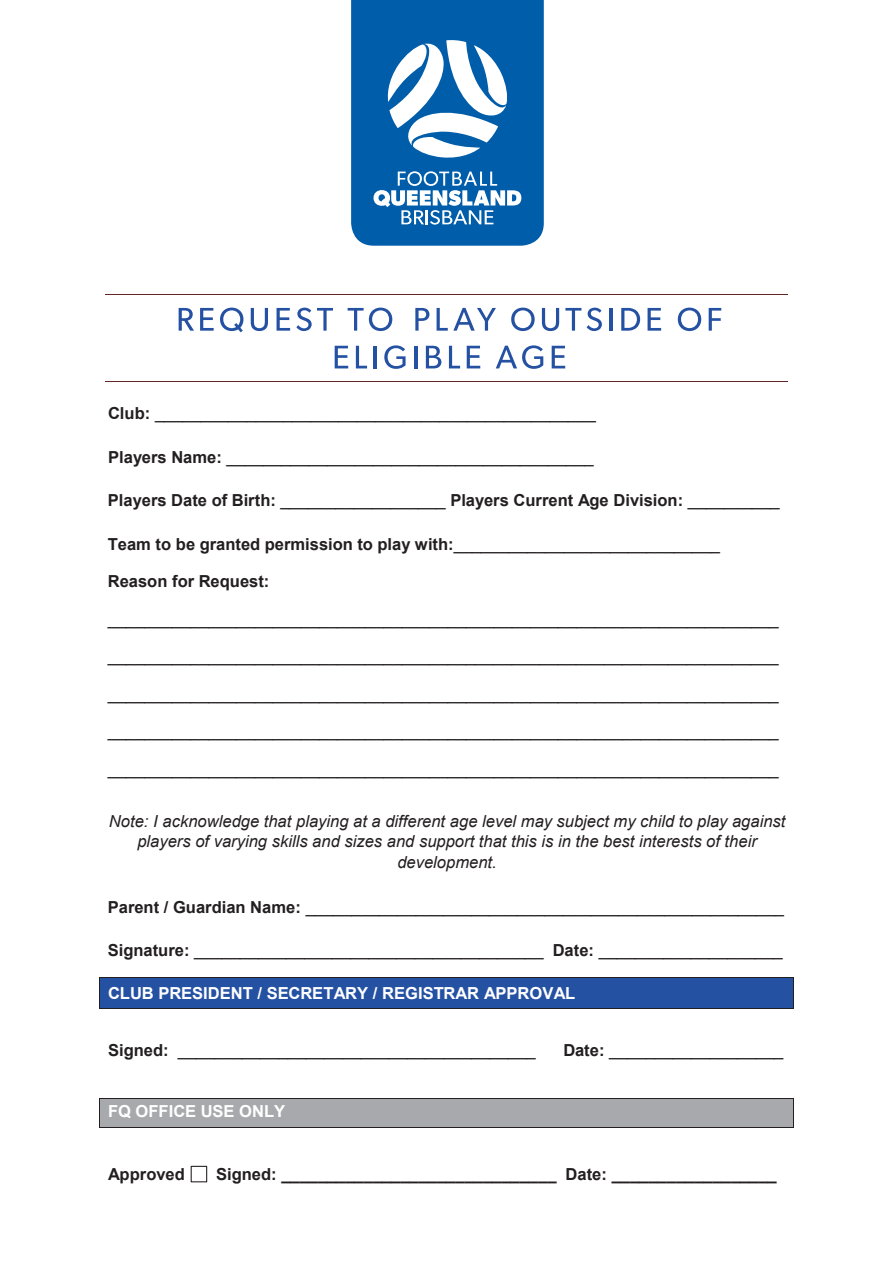
<style>
.page{position:relative;width:893px;height:1263px;background:#fff}
.page>*{position:absolute;margin:0;border:0;box-sizing:border-box;transform-origin:0 0}
.t1{font:16.5px "Arial";color:#231f20}
.t2{font:700 16.5px "Arial";color:#231f20}
.t3{font:italic 16.5px/20.1px "Arial";color:#231f20;text-align:center}
.t4{font:700 16.5px "Arial";letter-spacing:-.005em;color:#fff}
.s1{font-weight:700}
.s2{font-weight:400}
</style>
<div class="page">
<svg style="left:179px;top:308px;width:15px;height:23px"></svg>
<svg style="left:200px;top:308px;width:14px;height:23px"></svg>
<svg style="left:220px;top:308px;width:23px;height:24px"></svg>
<svg style="left:251px;top:308px;width:17px;height:23px"></svg>
<svg style="left:277px;top:308px;width:13px;height:23px"></svg>
<svg style="left:296px;top:308px;width:37px;height:23px"></svg>
<svg style="left:348px;top:308px;width:44px;height:23px"></svg>
<svg style="left:415px;top:308px;width:14px;height:23px"></svg>
<svg style="left:437px;top:308px;width:59px;height:23px"></svg>
<svg style="left:511px;top:308px;width:24px;height:23px"></svg>
<svg style="left:542px;top:308px;width:17px;height:23px"></svg>
<svg style="left:565px;top:308px;width:16px;height:23px"></svg>
<svg style="left:587px;top:308px;width:15px;height:23px"></svg>
<hr style="left:609px;top:308px;width:4px;height:23px;background:#2551a3">
<svg style="left:621px;top:308px;width:19px;height:23px"></svg>
<svg style="left:648px;top:308px;width:13px;height:23px"></svg>
<svg style="left:678px;top:308px;width:23px;height:23px"></svg>
<svg style="left:709px;top:308px;width:12px;height:23px"></svg>
<svg style="left:106px;top:294px;width:682px;height:1px"></svg>
<svg style="left:335px;top:346px;width:13px;height:22px"></svg>
<svg style="left:356px;top:346px;width:11px;height:22px"></svg>
<hr style="left:374px;top:346px;width:3px;height:22px;background:#2551a3">
<svg style="left:384px;top:345px;width:22px;height:24px"></svg>
<hr style="left:414px;top:346px;width:3px;height:22px;background:#2551a3">
<svg style="left:426px;top:346px;width:15px;height:22px"></svg>
<svg style="left:449px;top:346px;width:11px;height:22px"></svg>
<svg style="left:467px;top:346px;width:13px;height:22px"></svg>
<svg style="left:496px;top:345px;width:47px;height:24px"></svg>
<svg style="left:552px;top:346px;width:13px;height:22px"></svg>
<svg style="left:106px;top:381px;width:682px;height:1px"></svg>
<div style="left:100px;top:978px;width:693px;height:6px;background:#2551a3"></div>
<div style="left:100px;top:984px;width:8px;height:19px;background:#2551a3"></div>
<div style="left:785px;top:984px;width:8px;height:19px;background:#2551a3"></div>
<div style="left:100px;top:1003px;width:693px;height:5px;background:#2551a3"></div>
<div style="left:108px;top:984px;width:677px;height:19px;background:#2551a3"></div>
<hr style="left:100px;top:977px;width:693px;height:1px;background:#231f20">
<hr style="left:100px;top:978px;width:1px;height:30px;background:#231f20">
<hr style="left:100px;top:1008px;width:693px;height:1px;background:#231f20">
<hr style="left:793px;top:978px;width:1px;height:30px;background:#231f20">
<hr style="left:100px;top:1099px;width:693px;height:3px;background:#a7a9ac">
<div style="left:100px;top:1102px;width:8px;height:22px;background:#a7a9ac"></div>
<div style="left:785px;top:1102px;width:8px;height:22px;background:#a7a9ac"></div>
<hr style="left:100px;top:1124px;width:693px;height:3px;background:#a7a9ac">
<div style="left:108px;top:1102px;width:677px;height:22px;background:#a7a9ac"></div>
<hr style="left:100px;top:1098px;width:693px;height:1px;background:#231f20">
<hr style="left:100px;top:1127px;width:693px;height:1px;background:#231f20">
<svg style="left:793px;top:1098px;width:1px;height:30px"></svg>
<div style="left:191px;top:1166px;width:16px;height:16px;border:1px solid #231f20"></div>
<div style="left:351px;top:0;width:193px;height:246px;background:#005daa"></div>
<svg style="left:374px;top:171px;width:147px;height:54px"></svg>
<svg style="left:387px;top:40px;width:121px;height:119px"></svg>
<p class="t1" style="left:108px;top:402px;width:489px"><span class="s1">Club:</span> ________________________________________________</p>
<p class="t1" style="left:108px;top:446px;width:487px"><span class="s1">Players Name:</span> ________________________________________</p>
<p class="t2" style="left:108px;top:489px;width:673px">Players Date of Birth: <span class="s2">__________________</span> Players Current Age Division: <span class="s2">__________</span></p>
<p class="t2" style="left:108px;top:533px;width:614px">Team to be granted permission to play with:<span class="s2">_____________________________</span></p>
<p class="t2" style="left:108px;top:570px;width:163px">Reason for Request:</p>
<p class="t1" style="left:108px;top:608px;width:672px">_________________________________________________________________________</p>
<p class="t1" style="left:108px;top:645px;width:672px">_________________________________________________________________________</p>
<p class="t1" style="left:108px;top:683px;width:672px">_________________________________________________________________________</p>
<p class="t1" style="left:108px;top:720px;width:672px">_________________________________________________________________________</p>
<p class="t1" style="left:108px;top:758px;width:672px">_________________________________________________________________________</p>
<p class="t3" style="left:109px;top:812px;width:678px">Note: I acknowledge that playing at a different age level may subject my child to play against players of varying skills and sizes and support that this is in the best interests of their development.</p>
<p class="t1" style="left:108px;top:896px;width:678px"><span class="s1">Parent / Guardian Name:</span> ____________________________________________________</p>
<p class="t1" style="left:108px;top:940px;width:677px"><span class="s1">Signature:</span> ______________________________________ <span class="s1">Date:</span> ____________________</p>
<p class="t4" style="left:108px;top:982px;width:469px">CLUB PRESIDENT / SECRETARY / REGISTRAR APPROVAL</p>
<p class="t1" style="left:108px;top:1039px;width:429px"><span class="s1">Signed:</span> _______________________________________</p>
<p class="t1" style="left:563px;top:1039px;width:222px"><span class="s1">Date:</span> ___________________</p>
<p class="t4" style="left:108px;top:1101px;width:179px">FQ OFFICE USE ONLY</p>
<p class="t2" style="left:108px;top:1163px;width:78px">Approved</p>
<p class="t2" style="left:216px;top:1163px;width:562px">Signed: ______________________________ Date: __________________</p>
</div>
